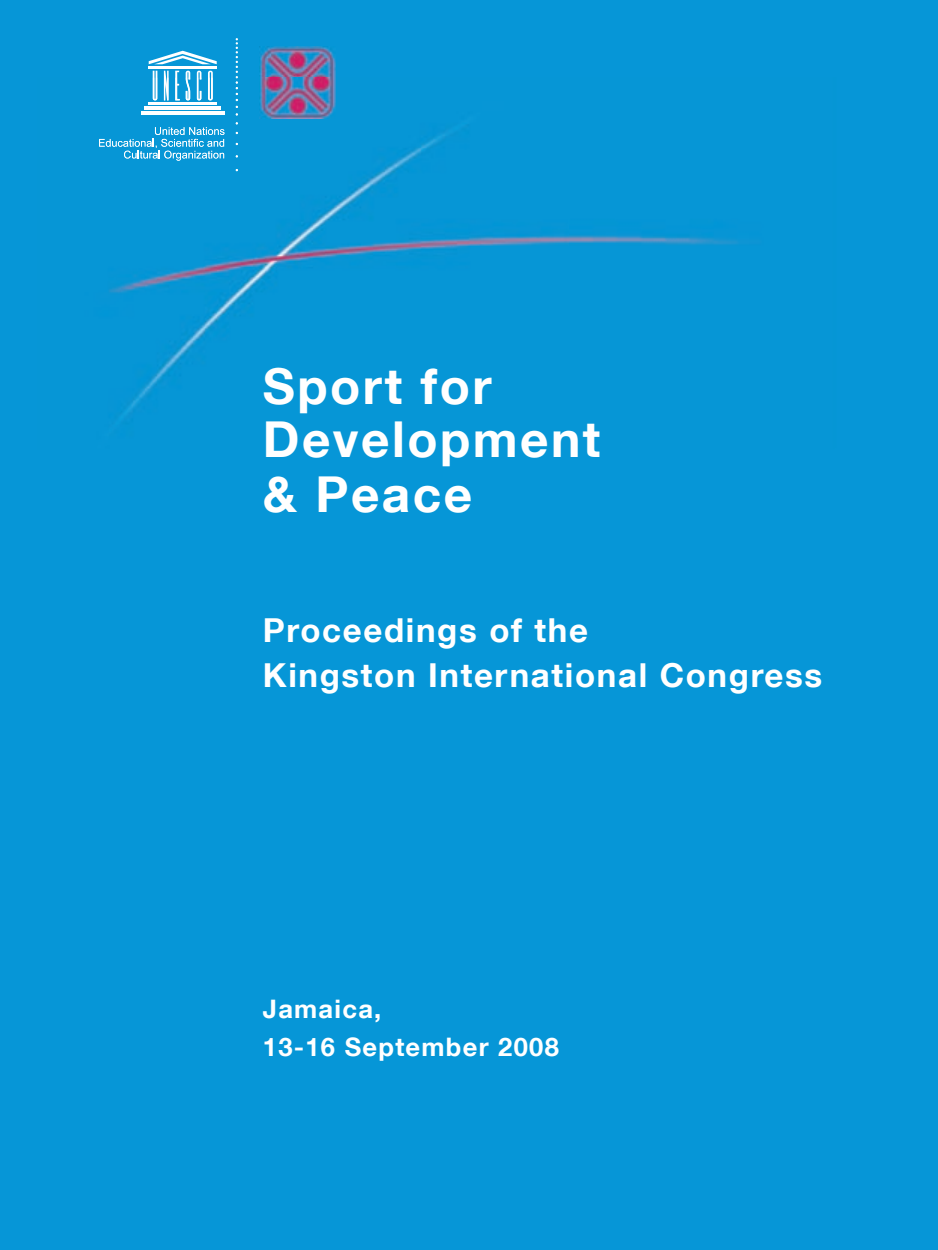
<style>
.page{position:relative;width:938px;height:1250px;background:#fff}
.page>*{position:absolute;margin:0;border:0;box-sizing:border-box;transform-origin:0 0}
.t1{font:700 49.5px/54px "Helvetica Neue LT Com";letter-spacing:.05em;color:#fff}
.t2{font:700 33px/45px "Helvetica Neue LT Com";letter-spacing:.05em;color:#fff}
.t3{font:700 25.5px/37.5px "Helvetica Neue LT Com";letter-spacing:.05em;color:#fff}
</style>
<div class="page">
<div style="left:0;top:0;width:937px;height:1250px;background:#0696d7"></div>
<hr style="left:149px;top:66px;width:68px;height:3px;background:#fff">
<svg style="left:149px;top:51px;width:68px;height:13px"></svg>
<svg style="left:164px;top:71px;width:5px;height:6px"></svg>
<svg style="left:197px;top:71px;width:4px;height:6px"></svg>
<svg style="left:175px;top:71px;width:15px;height:6px"></svg>
<img style="left:109px;top:77px;width:630px;height:336px">
<svg style="left:236px;top:38px;width:2px;height:78px"></svg>
<img style="left:149px;top:102px;width:68px;height:3px">
<img style="left:145px;top:107px;width:75px;height:3px">
<img style="left:141px;top:112px;width:83px;height:3px">
<svg style="left:153px;top:71px;width:4px;height:29px"></svg>
<img style="left:164px;top:77px;width:5px;height:23px">
<img style="left:175px;top:77px;width:5px;height:23px">
<img style="left:197px;top:77px;width:4px;height:23px">
<svg style="left:208px;top:71px;width:5px;height:29px"></svg>
<img style="left:185px;top:77px;width:5px;height:23px">
<svg style="left:99px;top:127px;width:125px;height:34px"></svg>
<img style="left:260px;top:47px;width:75px;height:72px">
<h1 class="t1" style="left:263px;top:366px;width:339px">Sport for<br>Development &amp; Peace</h1>
<p class="t2" style="left:263px;top:613px;width:561px">Proceedings of the<br>Kingston International Congress</p>
<p class="t3" style="left:263px;top:994px;width:297px">Jamaica,<br>13-16 September 2008</p>
</div>
